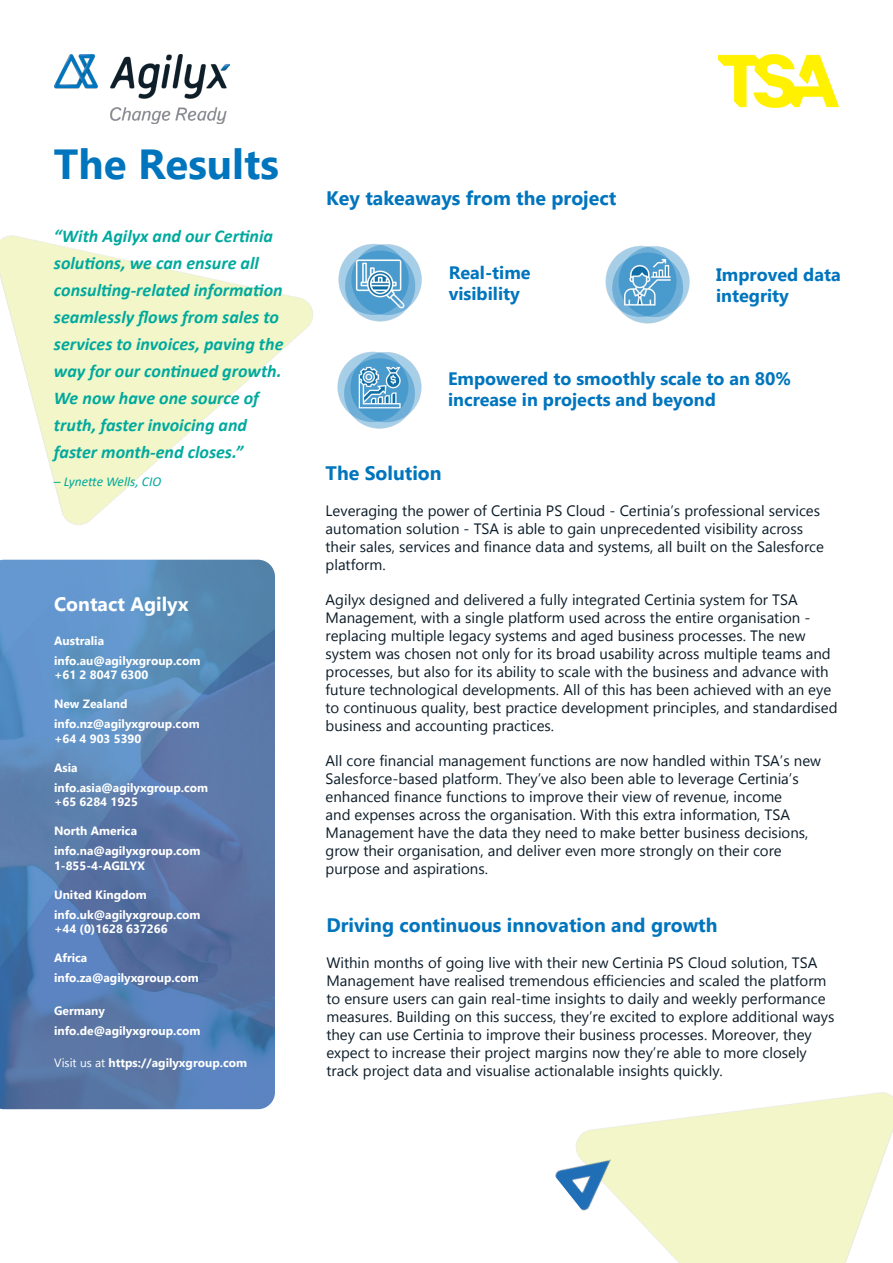
<style>
.page{position:relative;width:893px;height:1263px;background:#fff}
.page>*{position:absolute;margin:0;border:0;box-sizing:border-box;transform-origin:0 0}
.Large_white_heading{font:700 42px "Gadugi";color:#0075bd}
.t1{font:700 19.5px "Gadugi";color:#0075bd}
.t2{font:700 19.5px "Gadugi";color:#fff}
.t3{font:italic 700 18px/27px "Calibri";color:#00a99d}
.t4{font:700 18px/21px "Gadugi";color:#0075bd}
.Paragraph_Style_2{font:15px/18px "Gadugi";color:#0c1c28}
.t5{font:italic 13.5px "Calibri";color:#00a99d}
.t6{font:700 12px "Gadugi";color:#fff}
.s1{font-weight:400}
</style>
<div class="page">
<img style="left:0;top:235px;width:313px;height:290px">
<img style="left:337px;top:244px;width:85px;height:185px">
<img style="left:54px;top:54px;width:175px;height:69px">
<img style="left:605px;top:246px;width:85px;height:78px">
<img style="left:578px;top:1092px;width:315px;height:171px">
<img style="left:555px;top:1139px;width:73px;height:76px">
<img style="left:718px;top:54px;width:121px;height:54px">
<img style="left:0;top:560px;width:275px;height:549px">
<p class="Large_white_heading" style="left:54px;top:139px;width:226px">The Results</p>
<p class="t3" style="left:54px;top:222px;width:231px">“With Agilyx and our Certinia solutions, we can ensure all consulting-related information seamlessly flows from sales to services to invoices, paving the way for our continued growth.<br>We now have one source of truth, faster invoicing and faster month-end closes.”</p>
<p class="t5" style="left:54px;top:472px;width:109px">– Lynette Wells, CIO</p>
<p class="t2" style="left:54px;top:593px;width:136px">Contact Agilyx</p>
<p class="t6" style="left:54px;top:633px;width:52px">Australia</p>
<p class="t6" style="left:54px;top:653px;width:148px">info.au@agilyxgroup.com</p>
<p class="t6" style="left:54px;top:668px;width:96px">+61 2 8047 6300</p>
<p class="t6" style="left:54px;top:697px;width:75px">New Zealand</p>
<p class="t6" style="left:54px;top:717px;width:147px">info.nz@agilyxgroup.com</p>
<p class="t6" style="left:54px;top:731px;width:89px">+64 4 903 5390</p>
<p class="t6" style="left:54px;top:760px;width:25px">Asia</p>
<p class="t6" style="left:54px;top:780px;width:156px">info.asia@agilyxgroup.com</p>
<p class="t6" style="left:54px;top:795px;width:86px">+65 6284 1925</p>
<p class="t6" style="left:54px;top:824px;width:85px">North America</p>
<p class="t6" style="left:54px;top:844px;width:148px">info.na@agilyxgroup.com</p>
<p class="t6" style="left:54px;top:858px;width:93px">1-855-4-AGILYX</p>
<p class="t6" style="left:54px;top:887px;width:94px">United Kingdom</p>
<p class="t6" style="left:54px;top:907px;width:148px">info.uk@agilyxgroup.com</p>
<p class="t6" style="left:54px;top:922px;width:115px">+44 (0)1628 637266</p>
<p class="t6" style="left:54px;top:951px;width:35px">Africa</p>
<p class="t6" style="left:54px;top:971px;width:146px">info.za@agilyxgroup.com</p>
<p class="t6" style="left:54px;top:1003px;width:52px">Germany</p>
<p class="t6" style="left:54px;top:1023px;width:148px">info.de@agilyxgroup.com</p>
<p class="t6" style="left:54px;top:1055px;width:194px"><span class="s1">Visit us at</span> https://agilyxgroup.com</p>
<p class="t1" style="left:326px;top:186px;width:292px">Key takeaways from the project</p>
<p class="t4" style="left:449px;top:262px;width:83px">Real-time visibility</p>
<p class="t4" style="left:716px;top:264px;width:126px">Improved data integrity</p>
<p class="t4" style="left:448px;top:367px;width:345px;line-height:21.6px">Empowered to smoothly scale to an 80% increase in projects and beyond</p>
<p class="t1" style="left:326px;top:461px;width:118px">The Solution</p>
<p class="Paragraph_Style_2" style="left:326px;top:501px;width:500px">Leveraging the power of Certinia PS Cloud - Certinia’s professional services automation solution - TSA is able to gain unprecedented visibility across their sales, services and finance data and systems, all built on the Salesforce platform.</p>
<p class="Paragraph_Style_2" style="left:326px;top:590px;width:513px">Agilyx designed and delivered a fully integrated Certinia system for TSA Management, with a single platform used across the entire organisation - replacing multiple legacy systems and aged business processes. The new system was chosen not only for its broad usability across multiple teams and processes, but also for its ability to scale with the business and advance with future technological developments. All of this has been achieved with an eye to continuous quality, best practice development principles, and standardised business and accounting practices.</p>
<p class="Paragraph_Style_2" style="left:326px;top:751px;width:497px">All core financial management functions are now handled within TSA’s new Salesforce-based platform. They’ve also been able to leverage Certinia’s enhanced finance functions to improve their view of revenue, income<br>and expenses across the organisation. With this extra information, TSA Management have the data they need to make better business decisions, grow their organisation, and deliver even more strongly on their core purpose and aspirations.</p>
<p class="t1" style="left:326px;top:913px;width:393px">Driving continuous innovation and growth</p>
<p class="Paragraph_Style_2" style="left:326px;top:954px;width:509px">Within months of going live with their new Certinia PS Cloud solution, TSA Management have realised tremendous efficiencies and scaled the platform to ensure users can gain real-time insights to daily and weekly performance measures. Building on this success, they’re excited to explore additional ways they can use Certinia to improve their business processes. Moreover, they expect to increase their project margins now they’re able to more closely track project data and visualise actionalable insights quickly.</p>
</div>
